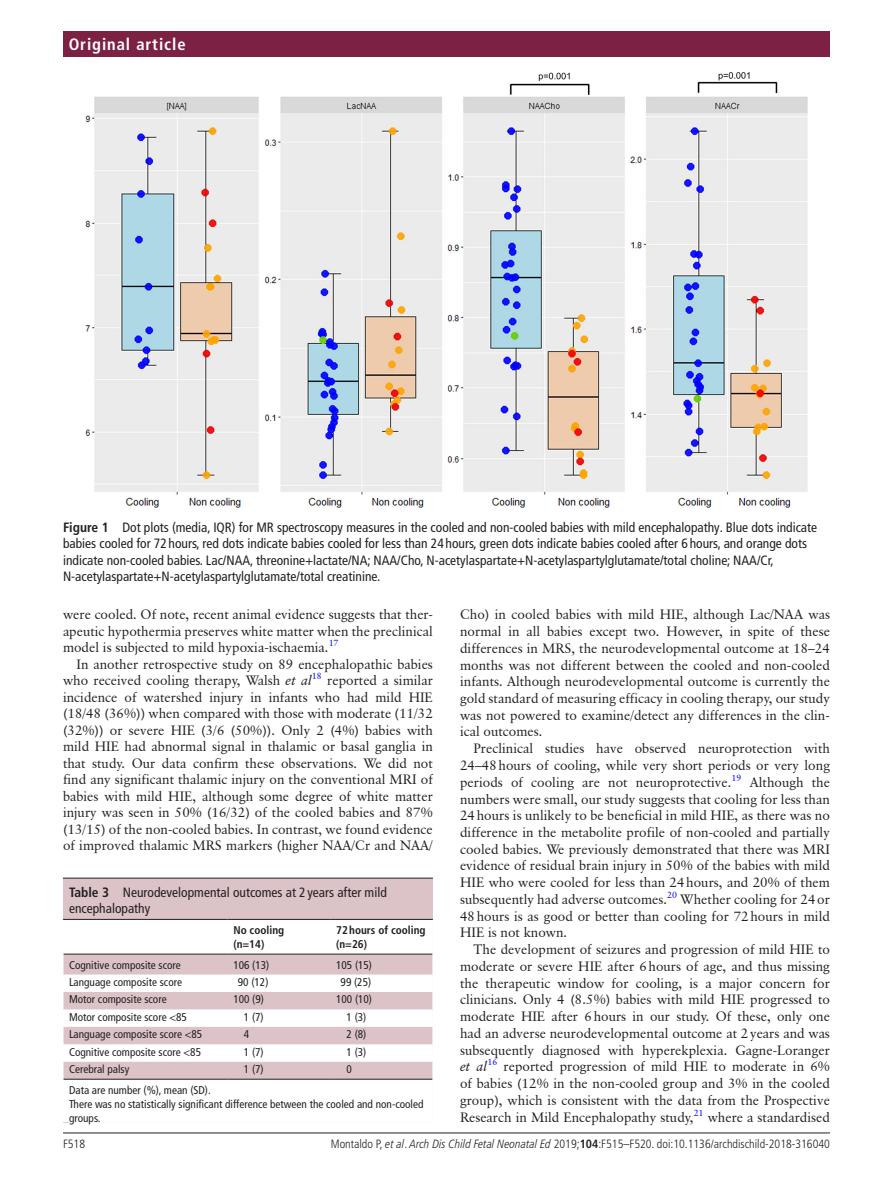
<style>
.page{position:relative;width:893px;height:1191px;background:#fff}
.page>*{position:absolute;margin:0;border:0;box-sizing:border-box;transform-origin:0 0}
.t1{font:700 condensed 16.5px "Frutiger LT Pro";letter-spacing:.055em;color:#fff}
.t2{font:13.5px/16.8px "Classical Garamond BT";color:#231f20;text-align:justify}
.t3{font:condensed 13.5px/16.5px "Frutiger LT Pro";color:#231f20}
.t4{font:300 condensed 12px "Frutiger LT Pro";color:#231f20}
.t5{font:condensed 11.25px/14.2px "Frutiger LT Pro";color:#231f20}
.t6{font:700 condensed 11.25px/14.2px "Frutiger LT Pro";color:#231f20}
.s1{font-weight:700}
.s2{font-style:italic}
</style>
<div class="page">
<hr style="left:63px;top:1132px;width:767px;height:1px;background:#231f20">
<div style="left:63px;top:31px;width:767px;height:25px;background:#7c2143"></div>
<img style="left:85px;top:72px;width:723px;height:436px">
<div style="left:63px;top:878px;width:370px;height:244px;background:#dbc3c8"></div>
<hr style="left:63px;top:877px;width:370px;height:1px;background:#231f20">
<svg style="left:64px;top:920px;width:369px;height:202px;fill:#fff"></svg>
<hr style="left:63px;top:919px;width:164px;height:1px;background:#231f20">
<hr style="left:63px;top:953px;width:164px;height:1px;background:#231f20">
<hr style="left:227px;top:919px;width:103px;height:1px;background:#231f20">
<hr style="left:227px;top:953px;width:103px;height:1px;background:#231f20">
<hr style="left:330px;top:919px;width:103px;height:1px;background:#231f20">
<hr style="left:330px;top:953px;width:103px;height:1px;background:#231f20">
<hr style="left:63px;top:1078px;width:164px;height:1px;background:#231f20">
<hr style="left:227px;top:1078px;width:103px;height:1px;background:#231f20">
<hr style="left:330px;top:1078px;width:103px;height:1px;background:#231f20">
<hr style="left:63px;top:919px;width:1px;height:35px;background:#fff">
<svg style="left:63px;top:954px;width:1px;height:125px"></svg>
<hr style="left:63px;top:1079px;width:1px;height:43px;background:#fff">
<hr style="left:69px;top:1092px;width:364px;height:2px;background:#fff">
<hr style="left:69px;top:1121px;width:364px;height:1px;background:#fff">
<p class="t1" style="left:69px;top:34px;width:118px">Original article</p>
<p class="t3" style="left:63px;top:519px;width:756px"><span class="s1">Figure 1</span> Dot plots (media, IQR) for MR spectroscopy measures in the cooled and non-cooled babies with mild encephalopathy. Blue dots indicate babies cooled for 72 hours, red dots indicate babies cooled for less than 24 hours, green dots indicate babies cooled after 6 hours, and orange dots indicate non-cooled babies. Lac/NAA, threonine+lactate/NA; NAA/Cho, N-acetylaspartate+N-acetylaspartylglutamate/total choline; NAA/Cr, N-acetylaspartate+N-acetylaspartylglutamate/total creatinine.</p>
<p class="t2" style="left:63px;top:606px;width:371px">were cooled. Of note, recent animal evidence suggests that ther&shy;apeutic hypothermia preserves white matter when the preclinical model is subjected to mild hypoxia-ischaemia.<sup>17</sup></p>
<p class="t2" style="left:63px;top:655px;width:371px;text-indent:14px">In another retrospective study on 89 encephalopathic babies who received cooling therapy, Walsh <span class="s2">et al</span><sup>18</sup> reported a similar incidence of watershed injury in infants who had mild HIE (18/48 (36%)) when compared with those with moderate (11/32 (32%)) or severe HIE (3/6 (50%)). Only 2 (4%) babies with mild HIE had abnormal signal in thalamic or basal ganglia in that study. Our data confirm these observations. We did not find any significant thalamic injury on the conventional MRI of babies with mild HIE, although some degree of white matter injury was seen in 50% (16/32) of the cooled babies and 87% (13/15) of the non-cooled babies. In contrast, we found evidence of improved thalamic MRS markers (higher NAA/Cr and NAA/</p>
<p class="t3" style="left:69px;top:883px;width:319px"><span class="s1">Table 3</span> Neurodevelopmental outcomes at 2 years after mild encephalopathy</p>
<p class="t6" style="left:233px;top:922px;width:52px">No cooling (n=14)</p>
<p class="t6" style="left:336px;top:922px;width:91px">72hours of cooling (n=26)</p>
<p class="t5" style="left:69px;top:957px;width:113px">Cognitive composite score</p>
<p class="t5" style="left:233px;top:957px;width:37px">106 (13)</p>
<p class="t5" style="left:336px;top:957px;width:37px">105 (15)</p>
<p class="t5" style="left:69px;top:975px;width:115px">Language composite score</p>
<p class="t5" style="left:238px;top:975px;width:32px">90 (12)</p>
<p class="t5" style="left:341px;top:975px;width:32px">99 (25)</p>
<p class="t5" style="left:69px;top:992px;width:99px">Motor composite score</p>
<p class="t5" style="left:233px;top:992px;width:32px">100 (9)</p>
<p class="t5" style="left:336px;top:992px;width:37px">100 (10)</p>
<p class="t5" style="left:69px;top:1010px;width:119px">Motor composite score &lt;85</p>
<p class="t5" style="left:244px;top:1010px;width:21px">1 (7)</p>
<p class="t5" style="left:347px;top:1010px;width:21px">1 (3)</p>
<p class="t5" style="left:69px;top:1027px;width:135px">Language composite score &lt;85</p>
<p class="t5" style="left:244px;top:1027px;width:7px">4</p>
<p class="t5" style="left:347px;top:1027px;width:21px">2 (8)</p>
<p class="t5" style="left:69px;top:1044px;width:134px">Cognitive composite score &lt;85</p>
<p class="t5" style="left:244px;top:1044px;width:21px">1 (7)</p>
<p class="t5" style="left:347px;top:1044px;width:21px">1 (3)</p>
<p class="t5" style="left:69px;top:1062px;width:62px">Cerebral palsy</p>
<p class="t5" style="left:244px;top:1062px;width:21px">1 (7)</p>
<p class="t5" style="left:347px;top:1062px;width:7px">0</p>
<p class="t5" style="left:69px;top:1082px;width:356px">Data are number (%), mean (SD).<br>There was no statistically significant difference between the cooled and non-cooled groups.</p>
<p class="t2" style="left:460px;top:606px;width:371px">Cho) in cooled babies with mild HIE, although Lac/NAA was normal in all babies except two. However, in spite of these differences in MRS, the neurodevelopmental outcome at 18–24 months was not different between the cooled and non-cooled infants. Although neurodevelopmental outcome is currently the gold standard of measuring efficacy in cooling therapy, our study was not powered to examine/detect any differences in the clin&shy;ical outcomes.</p>
<p class="t2" style="left:460px;top:740px;width:371px;text-indent:14px">Preclinical studies have observed neuroprotection with 24–48hours of cooling, while very short periods or very long periods of cooling are not neuroprotective.<sup>19</sup> Although the numbers were small, our study suggests that cooling for less than 24hours is unlikely to be beneficial in mild HIE, as there was no difference in the metabolite profile of non-cooled and partially cooled babies. We previously demonstrated that there was MRI evidence of residual brain injury in 50% of the babies with mild HIE who were cooled for less than 24hours, and 20% of them subsequently had adverse outcomes.<sup>20</sup> Whether cooling for 24or 48hours is as good or better than cooling for 72hours in mild HIE is not known.</p>
<p class="t2" style="left:460px;top:941px;width:371px;text-indent:14px">The development of seizures and progression of mild HIE to moderate or severe HIE after 6hours of age, and thus missing the therapeutic window for cooling, is a major concern for clinicians. Only 4 (8.5%) babies with mild HIE progressed to moderate HIE after 6hours in our study. Of these, only one had an adverse neurodevelopmental outcome at 2years and was subsequently diagnosed with hyperekplexia. Gagne-Loranger <span class="s2">et al</span><sup>16</sup></p>
<p class="t2" style="left:460px;top:1058px;width:371px;text-indent:43px">reported progression of mild HIE to moderate in 6% of babies (12% in the non-cooled group and 3% in the cooled group), which is consistent with the data from the Prospective Research in Mild Encephalopathy study,<sup>21</sup> where a standardised</p>
<p class="t4" style="left:63px;top:1136px;width:24px">F518</p>
<p class="t4" style="left:331px;top:1136px;width:501px">Montaldo P, <span class="s2">et al</span>. <span class="s2">Arch Dis Child Fetal Neonatal Ed</span> 2019;<span class="s1">104</span>:F515–F520. doi:10.1136/archdischild-2018-316040</p>
</div>
